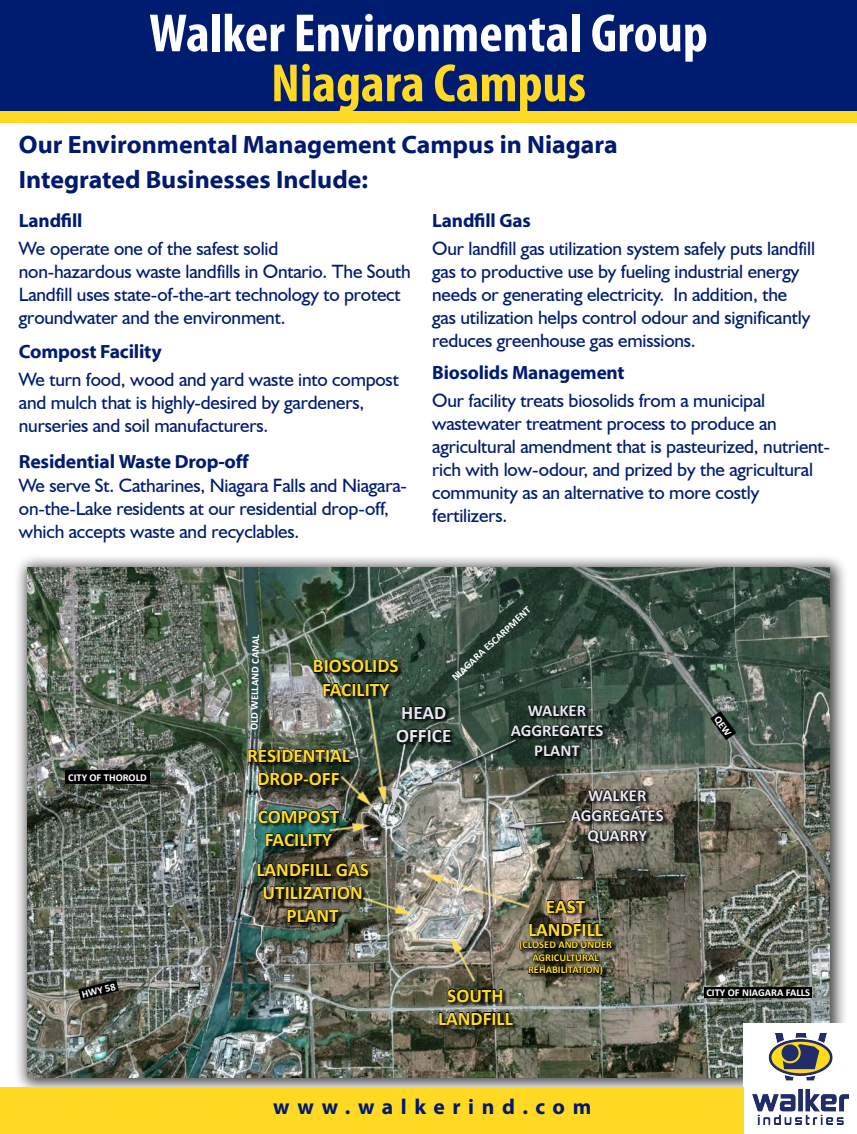
<style>
.page{position:relative;width:857px;height:1134px;background:#fff}
.page>*{position:absolute;margin:0;border:0;box-sizing:border-box;transform-origin:0 0}
.t1{font:700 condensed 54.25px "Myriad Pro";color:#fff}
.t2{font:700 condensed 54.25px "Myriad Pro";color:#ffd923}
.t3{font:700 25.2px/35px "Myriad Web Pro";color:#001a70}
.t4{font:700 21.63px "Myriad Pro";letter-spacing:.35em;color:#001a70}
.t5{font:19.25px/23.1px "Humanist 521 BT";letter-spacing:-.01em;color:#001c71}
.t6{font:700 19.25px/23.1px "Calibri";color:#fdda24;text-align:center}
.t7{font:700 19.25px "Myriad Web Pro";letter-spacing:-.01em;color:#001c71}
.t8{font:700 19.25px "Myriad Pro";letter-spacing:-.01em;color:#001c71}
.t9{font:700 19.25px/23.1px "Calibri";color:#e6e8f1}
.t10{font:700 16.8px/20.2px "Calibri";color:#e6e8f1;text-align:center}
.t11{font:700 10.5px "Calibri";color:#fff}
.t12{font:700 10.5px/12.6px "Calibri";color:#fdda24;text-align:center}
</style>
<div class="page">
<div style="left:0;top:0;width:857px;height:117px;background:#001c71"></div>
<div style="left:0;top:112px;width:857px;height:11px;background:#ffd923"></div>
<div style="left:14px;top:553px;width:834px;height:543px;background:#000;opacity:.75"></div>
<img style="left:27px;top:567px;width:802px;height:510px">
<div style="left:314px;top:660px;width:89px;height:41px;background:#000;opacity:.75"></div>
<svg style="left:313px;top:659px;width:86px;height:14px"></svg>
<svg style="left:322px;top:681px;width:68px;height:16px"></svg>
<div style="left:248px;top:749px;width:107px;height:42px;background:#000;opacity:.75"></div>
<svg style="left:247px;top:748px;width:104px;height:15px;background:#2d322c"></svg>
<svg style="left:258px;top:772px;width:78px;height:14px"></svg>
<div style="left:571px;top:789px;width:97px;height:59px;background:#000;opacity:.75"></div>
<svg style="left:570px;top:787px;width:94px;height:35px;background:#454239"></svg>
<svg style="left:587px;top:828px;width:61px;height:16px"></svg>
<div style="left:439px;top:989px;width:79px;height:41px;background:#000;opacity:.75"></div>
<svg style="left:447px;top:988px;width:56px;height:15px"></svg>
<svg style="left:438px;top:1010px;width:76px;height:16px"></svg>
<div style="left:258px;top:810px;width:87px;height:42px;background:#000;opacity:.75"></div>
<svg style="left:258px;top:810px;width:78px;height:14px"></svg>
<svg style="left:265px;top:832px;width:68px;height:15px"></svg>
<img style="left:329px;top:817px;width:53px;height:21px">
<img style="left:360px;top:698px;width:31px;height:111px">
<img style="left:336px;top:772px;width:49px;height:48px">
<div style="left:396px;top:706px;width:60px;height:42px;background:#000;opacity:.75"></div>
<svg style="left:402px;top:705px;width:44px;height:15px"></svg>
<svg style="left:396px;top:729px;width:55px;height:14px"></svg>
<img style="left:387px;top:743px;width:27px;height:70px">
<div style="left:519px;top:900px;width:98px;height:81px;background:#000;opacity:.75"></div>
<svg style="left:546px;top:898px;width:40px;height:16px"></svg>
<svg style="left:519px;top:921px;width:94px;height:55px;background:#38362d"></svg>
<div style="left:257px;top:863px;width:117px;height:65px;background:#000;opacity:.75"></div>
<svg style="left:257px;top:862px;width:112px;height:15px;background:#22201a"></svg>
<svg style="left:263px;top:885px;width:99px;height:15px"></svg>
<svg style="left:287px;top:908px;width:52px;height:15px"></svg>
<img style="left:361px;top:892px;width:57px;height:31px">
<div style="left:510px;top:705px;width:98px;height:56px;background:#000;opacity:.75"></div>
<svg style="left:510px;top:703px;width:94px;height:34px;background:#202d25"></svg>
<svg style="left:534px;top:743px;width:46px;height:14px"></svg>
<div style="left:704px;top:987px;width:108px;height:10px;background:#000"></div>
<div style="left:65px;top:770px;width:85px;height:14px;background:#000"></div>
<svg style="left:78px;top:980px;width:41px;height:20px"></svg>
<img style="left:443px;top:928px;width:38px;height:56px">
<img style="left:418px;top:865px;width:114px;height:47px">
<img style="left:409px;top:732px;width:109px;height:60px">
<div style="left:505px;top:820px;width:64px;height:12px;background:#000;opacity:.75"></div>
<img style="left:503px;top:813px;width:62px;height:20px">
<div style="left:744px;top:1024px;width:113px;height:110px;background:#fff"></div>
<div style="left:0;top:1087px;width:743px;height:47px;background:#ffd923"></div>
<img style="left:753px;top:1033px;width:95px;height:91px">
<svg style="left:710px;top:711px;width:26px;height:29px"></svg>
<h1 class="t1" style="left:149px;top:3px;width:560px">Walker Environmental Group</h1>
<h1 class="t2" style="left:271px;top:53px;width:316px">Niagara Campus</h1>
<h2 class="t3" style="left:19px;top:128px;width:600px">Our Environmental Management Campus in Niagara<br>Integrated Businesses Include:</h2>
<p class="t8" style="left:19px;top:208px;width:65px">Landfill</p>
<p class="t5" style="left:19px;top:236px;width:393px">We operate one of the safest solid<br>non-hazardous waste landfills in Ontario. The South Landfill uses state-of-the-art technology to protect groundwater and the environment.</p>
<p class="t7" style="left:19px;top:341px;width:144px">Compost Facility</p>
<p class="t5" style="left:19px;top:367px;width:381px">We turn food, wood and yard waste into compost and mulch that is highly-desired by gardeners, nurseries and soil manufacturers.</p>
<p class="t7" style="left:19px;top:451px;width:232px">Residential Waste Drop-off</p>
<p class="t5" style="left:19px;top:473px;width:390px">We serve St. Catharines, Niagara Falls and Niagara&shy;on-the-Lake residents at our residential drop-off, which accepts waste and recyclables.</p>
<p class="t8" style="left:432px;top:208px;width:100px">Landfill Gas</p>
<p class="t5" style="left:432px;top:237px;width:384px">Our landfill gas utilization system safely puts landfill gas to productive use by fueling industrial energy needs or generating electricity. In addition, the gas utilization helps control odour and significantly reduces greenhouse gas emissions.</p>
<p class="t8" style="left:432px;top:360px;width:194px">Biosolids Management</p>
<p class="t5" style="left:432px;top:388px;width:399px">Our facility treats biosolids from a municipal wastewater treatment process to produce an agricultural amendment that is pasteurized, nutrient&shy;rich with low-odour, and prized by the agricultural community as an alternative to more costly fertilizers.</p>
<p class="t11" style="left:68px;top:771px;width:80px">CITY OF THOROLD</p>
<p class="t11" style="left:80px;top:988px;width:36px;rotate:-14deg">HWY 58</p>
<p class="t11" style="left:449px;top:674px;width:105px;rotate:-43deg">NIAGARA ESCARPMENT</p>
<p class="t11" style="left:247px;top:730px;width:97px;rotate:-89deg">OLD WELLAND CANAL</p>
<p class="t6" style="left:313px;top:655px;width:87px">BIOSOLIDS<br>FACILITY</p>
<p class="t10" style="left:511px;top:700px;width:94px">WALKER<br>AGGREGATES<br>PLANT</p>
<p class="t9" style="left:396px;top:701px;width:57px">HEAD<br>OFFICE</p>
<p class="t6" style="left:247px;top:744px;width:104px">RESIDENTIAL<br>DROP-OFF</p>
<p class="t6" style="left:258px;top:805px;width:83px">COMPOST<br>FACILITY</p>
<p class="t6" style="left:256px;top:858px;width:114px">LANDFILL GAS<br>UTILIZATION<br>PLANT</p>
<p class="t10" style="left:571px;top:785px;width:94px">WALKER<br>AGGREGATES<br>QUARRY</p>
<p class="t6" style="left:528px;top:895px;width:76px">EAST<br>LANDFILL</p>
<p class="t12" style="left:519px;top:938px;width:94px">(CLOSED AND UNDER<br>AGRICULTURAL<br>REHABILITATION)</p>
<p class="t6" style="left:438px;top:984px;width:76px">SOUTH<br>LANDFILL</p>
<p class="t4" style="left:273px;top:1092px;width:320px">www.walkerind.com</p>
<p class="t11" style="left:706px;top:986px;width:105px">CITY OF NIAGARA FALLS</p>
</div>
